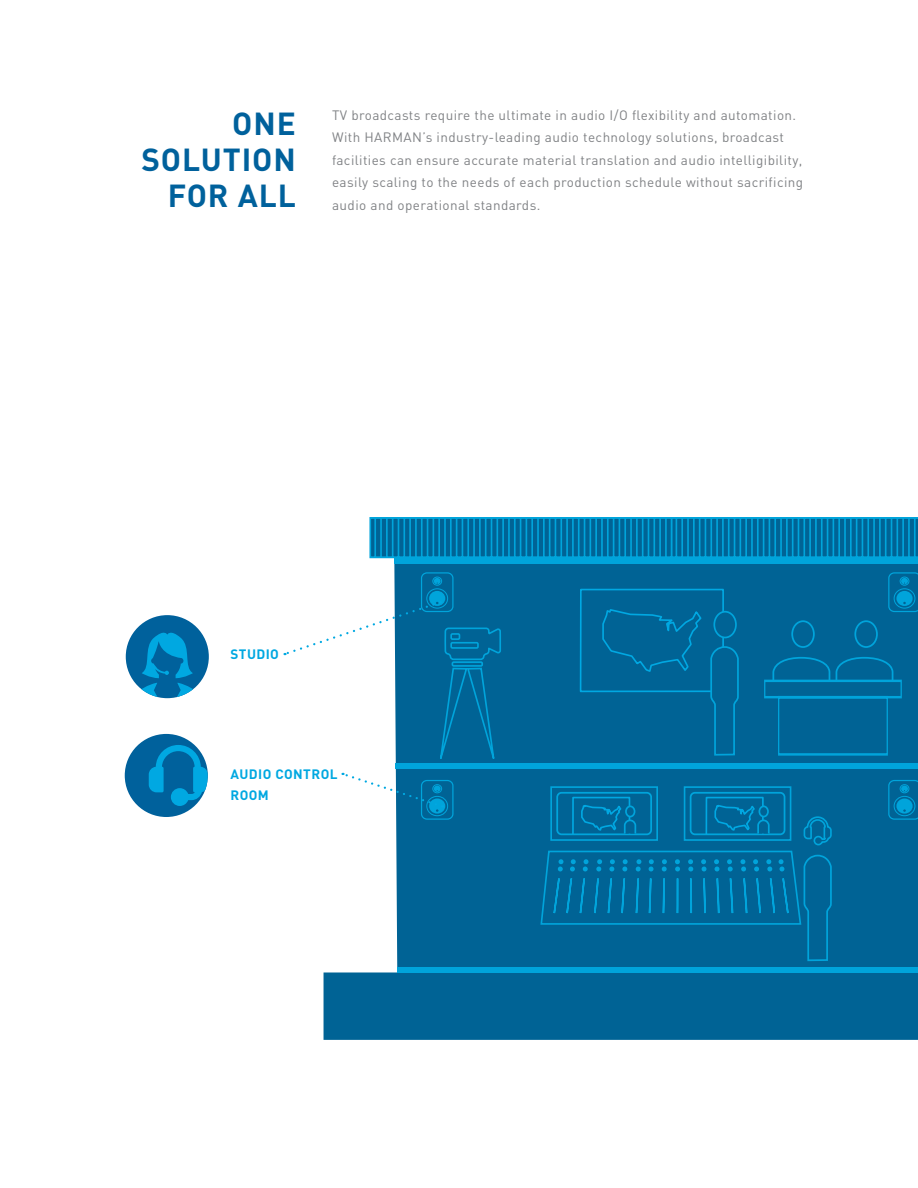
<style>
.page{position:relative;width:918px;height:1188px;background:#fff}
.page>*{position:absolute;margin:0;border:0;box-sizing:border-box;transform-origin:0 0}
.t1{font:700 31.5px/36px "DIN";letter-spacing:.03em;color:#00619c;text-align:right}
.t2{font:13.5px/22.5px "DIN";letter-spacing:.03em;color:#808285}
.t3{font:700 13.5px/21px "DIN";letter-spacing:.03em;color:#00a8e1}
</style>
<div class="page">
<svg style="left:324px;top:563px;width:594px;height:477px;background:#1d76a2"></svg>
<div style="left:394px;top:558px;width:524px;height:5px;background:#00a4db"></div>
<svg style="left:369px;top:517px;width:549px;height:42px;background:#007aae"></svg>
<div style="left:396px;top:763px;width:522px;height:5px;background:#00a4db"></div>
<div style="left:421px;top:572px;width:33px;height:40px;border:1px solid #00a4db;border-radius:5px"></div>
<div style="left:427px;top:589px;width:21px;height:19px;border:1px solid #00a4db;border-radius:50%"></div>
<div style="left:433px;top:577px;width:9px;height:8px;border:1px solid #00a4db;border-radius:50%"></div>
<svg style="left:434px;top:578px;width:7px;height:6px"></svg>
<svg style="left:888px;top:572px;width:30px;height:40px"></svg>
<div style="left:421px;top:780px;width:33px;height:40px;border:1px solid #00a4db;border-radius:5px"></div>
<div style="left:427px;top:796px;width:21px;height:20px;border:1px solid #00a4db;border-radius:50%"></div>
<svg style="left:888px;top:780px;width:30px;height:40px"></svg>
<svg style="left:763px;top:619px;width:139px;height:138px;background:#00689b"></svg>
<svg style="left:579px;top:588px;width:161px;height:169px;background:#006799"></svg>
<svg style="left:350px;top:854px;width:568px;height:186px;background:#1371a0"></svg>
<div style="left:685px;top:787px;width:106px;height:53px;background:#006395"></div>
<div style="left:684px;top:786px;width:107px;height:55px;border:2px solid #00a4db"></div>
<div style="left:690px;top:792px;width:95px;height:43px;border:2px solid #00a4db;border-radius:4px"></div>
<div style="left:551px;top:787px;width:106px;height:53px;background:#006395"></div>
<div style="left:550px;top:786px;width:108px;height:55px;border:2px solid #00a4db"></div>
<div style="left:556px;top:792px;width:96px;height:43px;border:2px solid #00a4db;border-radius:4px"></div>
<svg style="left:539px;top:796px;width:294px;height:166px;background:#006b9d"></svg>
<div style="left:125px;top:734px;width:83px;height:83px;background:#00619c;border-radius:50%"></div>
<svg style="left:149px;top:745px;width:59px;height:61px"></svg>
<div style="left:126px;top:615px;width:83px;height:83px;background:#00619c;border-radius:50%"></div>
<svg style="left:133px;top:629px;width:69px;height:69px"></svg>
<svg style="left:285px;top:591px;width:217px;height:223px"></svg>
<p class="t1" style="left:141px;top:104px;width:156px">ONE<br>SOLUTION<br>FOR ALL</p>
<p class="t2" style="left:332px;top:103px;width:473px">TV broadcasts require the ultimate in audio I/O flexibility and automation.<br>With HARMAN’s industry-leading audio technology solutions, broadcast facilities can ensure accurate material translation and audio intelligibility, easily scaling to the needs of each production schedule without sacrificing audio and operational standards.</p>
<p class="t3" style="left:231px;top:643px;width:50px">STUDIO</p>
<p class="t3" style="left:231px;top:763px;width:108px">AUDIO CONTROL<br>ROOM</p>
</div>
